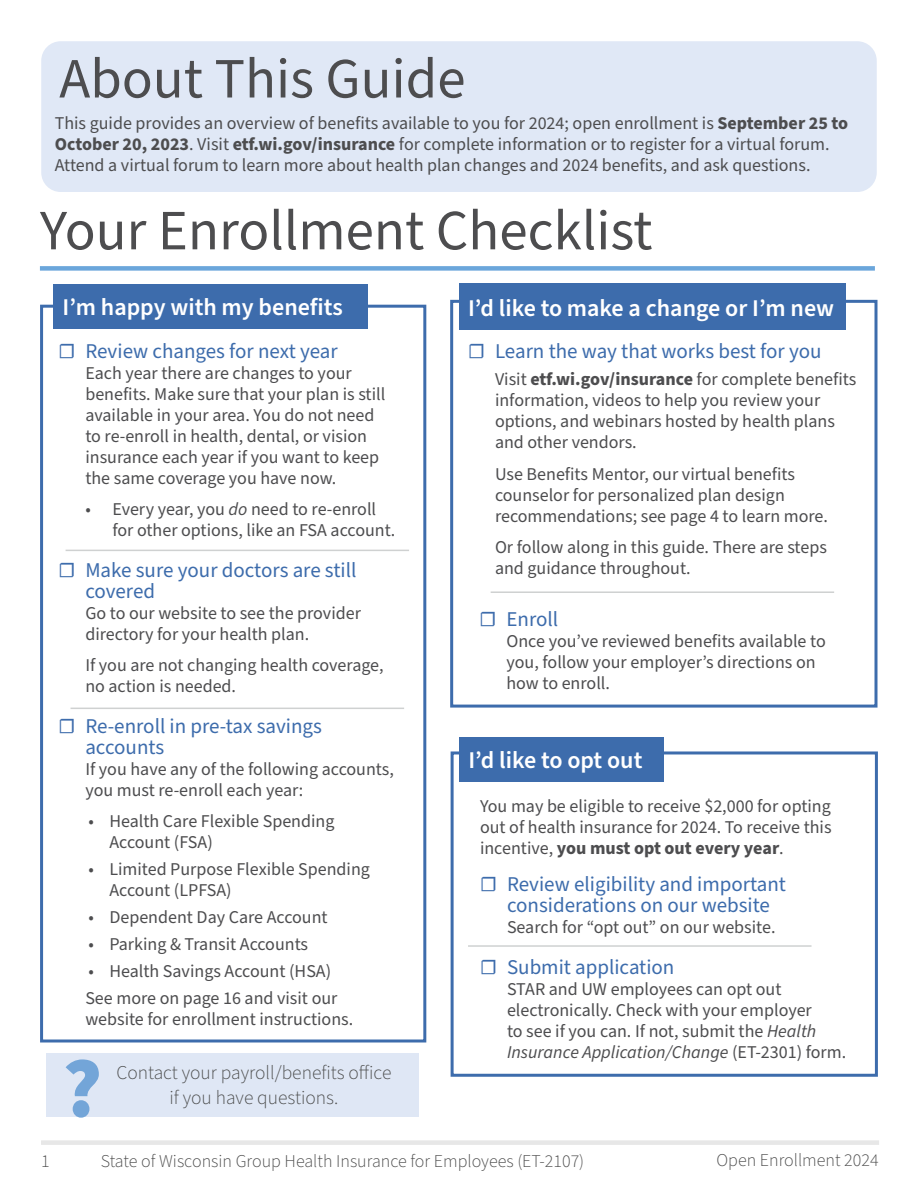
<style>
.page{position:relative;width:918px;height:1188px;background:#fff}
.page>*{position:absolute;margin:0;border:0;box-sizing:border-box;transform-origin:0 0}
.t1{font:900 83.85px "Source Sans Pro";color:#73a5d8}
.t2{font:57px "Source Sans Pro";color:#4d4d4f}
.Checklist_Name__H2{font:600 24px "Source Sans Pro";color:#fff}
.Checkbox__H3{font:21px/21px "Source Sans Pro";color:#3d6cac}
.t3{font:300 19.5px "Source Sans Pro";color:#4c4d4d}
.Checklist_Paragraph{font:18px/21px "Source Sans Pro";color:#4d4d4f}
.t4{font:300 18px "Source Sans Pro";color:#4b4b4b}
.s1{font-weight:700}
.s2{font-weight:600}
.s3{font-style:italic}
</style>
<div class="page">
<div style="left:41px;top:1140px;width:838px;height:5px;background:#e7e7e7"></div>
<div style="left:451px;top:751px;width:427px;height:326px;border:3px solid #3d6cac"></div>
<div style="left:40px;top:305px;width:386px;height:737px;border:3px solid #3d6cac"></div>
<div style="left:54px;top:284px;width:314px;height:45px;background:#3d6cac"></div>
<hr style="left:66px;top:550px;width:343px;height:1px;background:#cfd1d1">
<hr style="left:71px;top:708px;width:333px;height:1px;background:#cfd1d1">
<div style="left:46px;top:1053px;width:373px;height:64px;background:#dfe7f5"></div>
<div style="left:450px;top:300px;width:428px;height:408px;border:3px solid #3d6cac"></div>
<div style="left:459px;top:284px;width:386px;height:46px;background:#3d6cac"></div>
<hr style="left:491px;top:591px;width:343px;height:2px;background:#cfd1d1">
<div style="left:459px;top:737px;width:205px;height:45px;background:#3d6cac"></div>
<hr style="left:468px;top:945px;width:344px;height:2px;background:#cfd1d1">
<div style="left:40px;top:266px;width:835px;height:5px;background:#6ba6db"></div>
<div style="left:41px;top:41px;width:836px;height:151px;background:#e0e8f6;border-radius:19px"></div>
<h1 class="t2" style="left:59px;top:40px;width:408px">About This Guide</h1>
<p class="Checklist_Paragraph" style="left:55px;top:113px;width:795px">This guide provides an overview of benefits available to you for 2024; open enrollment is <span class="s1">September 25 to<br>October 20, 2023</span>. Visit <span class="s1">etf.wi.gov/insurance</span> for complete information or to register for a virtual forum.<br>Attend a virtual forum to learn more about health plan changes and 2024 benefits, and ask questions.</p>
<h1 class="t2" style="left:40px;top:192px;width:614px">Your Enrollment Checklist</h1>
<h2 class="Checklist_Name__H2" style="left:63px;top:291px;width:282px">I’m happy with my benefits</h2>
<h3 class="Checkbox__H3" style="left:58px;top:341px;width:281px"><span class="s2">☐</span> Review changes for next year</h3>
<p class="Checklist_Paragraph" style="left:85px;top:363px;width:301px">Each year there are changes to your benefits. Make sure that your plan is still available in your area. You do not need to re-enroll in health, dental, or vision insurance each year if you want to keep the same coverage you have now.</p>
<p class="Checklist_Paragraph" style="left:112px;top:500px;width:285px;text-indent:-27px">• Every year, you <span class="s3">do</span> need to re-enroll for other options, like an FSA account.</p>
<h3 class="Checkbox__H3" style="left:85px;top:560px;width:273px;text-indent:-27px"><span class="s2">☐</span> Make sure your doctors are still covered</h3>
<p class="Checklist_Paragraph" style="left:85px;top:603px;width:277px">Go to our website to see the provider directory for your health plan.</p>
<p class="Checklist_Paragraph" style="left:85px;top:656px;width:300px">If you are not changing health coverage, no action is needed.</p>
<h3 class="Checkbox__H3" style="left:85px;top:716px;width:238px;text-indent:-27px"><span class="s2">☐</span> Re-enroll in pre-tax savings accounts</h3>
<p class="Checklist_Paragraph" style="left:85px;top:759px;width:310px">If you have any of the following accounts, you must re-enroll each year:</p>
<p class="Checklist_Paragraph" style="left:109px;top:812px;width:227px;text-indent:-21px">• Health Care Flexible Spending<br>Account (FSA)</p>
<p class="Checklist_Paragraph" style="left:109px;top:860px;width:262px;text-indent:-21px">• Limited Purpose Flexible Spending<br>Account (LPFSA)</p>
<p class="Checklist_Paragraph" style="left:88px;top:908px;width:241px">• Dependent Day Care Account</p>
<p class="Checklist_Paragraph" style="left:88px;top:935px;width:221px">• Parking &amp; Transit Accounts</p>
<p class="Checklist_Paragraph" style="left:88px;top:962px;width:244px">• Health Savings Account (HSA)</p>
<p class="Checklist_Paragraph" style="left:85px;top:989px;width:269px">See more on page 16 and visit our website for enrollment instructions.</p>
<p class="t1" style="left:62px;top:1031px;width:42px">?</p>
<p class="t3" style="left:116px;top:1059px;width:277px">Contact your payroll/benefits office</p>
<p class="t3" style="left:169px;top:1085px;width:171px">if you have questions.</p>
<h2 class="Checklist_Name__H2" style="left:468px;top:292px;width:368px">I’d like to make a change or I’m new</h2>
<h3 class="Checkbox__H3" style="left:468px;top:341px;width:355px"><span class="s2">☐</span> Learn the way that works best for you</h3>
<p class="Checklist_Paragraph" style="left:495px;top:370px;width:363px">Visit <span class="s1">etf.wi.gov/insurance</span> for complete benefits information, videos to help you review your options, and webinars hosted by health plans and other vendors.</p>
<p class="Checklist_Paragraph" style="left:495px;top:464px;width:334px">Use Benefits Mentor, our virtual benefits counselor for personalized plan design recommendations; see page 4 to learn more.</p>
<p class="Checklist_Paragraph" style="left:495px;top:538px;width:333px">Or follow along in this guide. There are steps and guidance throughout.</p>
<h3 class="Checkbox__H3" style="left:480px;top:609px;width:80px"><span class="s2">☐</span> Enroll</h3>
<p class="Checklist_Paragraph" style="left:507px;top:631px;width:321px">Once you’ve reviewed benefits available to you, follow your employer’s directions on how to enroll.</p>
<h2 class="Checklist_Name__H2" style="left:468px;top:744px;width:175px">I’d like to opt out</h2>
<p class="Checklist_Paragraph" style="left:480px;top:796px;width:353px;text-align:justify">You may be eligible to receive $2,000 for opting out of health insurance for 2024. To receive this incentive, <span class="s1">you must opt out every year</span>.</p>
<h3 class="Checkbox__H3" style="left:480px;top:874px;width:308px;text-align:center"><span class="s2">☐</span> Review eligibility and important considerations on our website</h3>
<p class="Checklist_Paragraph" style="left:507px;top:917px;width:270px">Search for “opt out” on our website.</p>
<h3 class="Checkbox__H3" style="left:480px;top:957px;width:196px"><span class="s2">☐</span> Submit application</h3>
<p class="Checklist_Paragraph" style="left:507px;top:979px;width:341px">STAR and UW employees can opt out electronically. Check with your employer<br>to see if you can. If not, submit the <span class="s3">Health Insurance Application/Change</span> (ET-2301) form.</p>
<p class="t4" style="left:41px;top:1149px;width:10px">1</p>
<p class="t4" style="left:101px;top:1149px;width:485px">State of Wisconsin Group Health Insurance for Employees (ET-2107)</p>
<p class="t4" style="left:717px;top:1148px;width:164px">Open Enrollment 2024</p>
</div>
